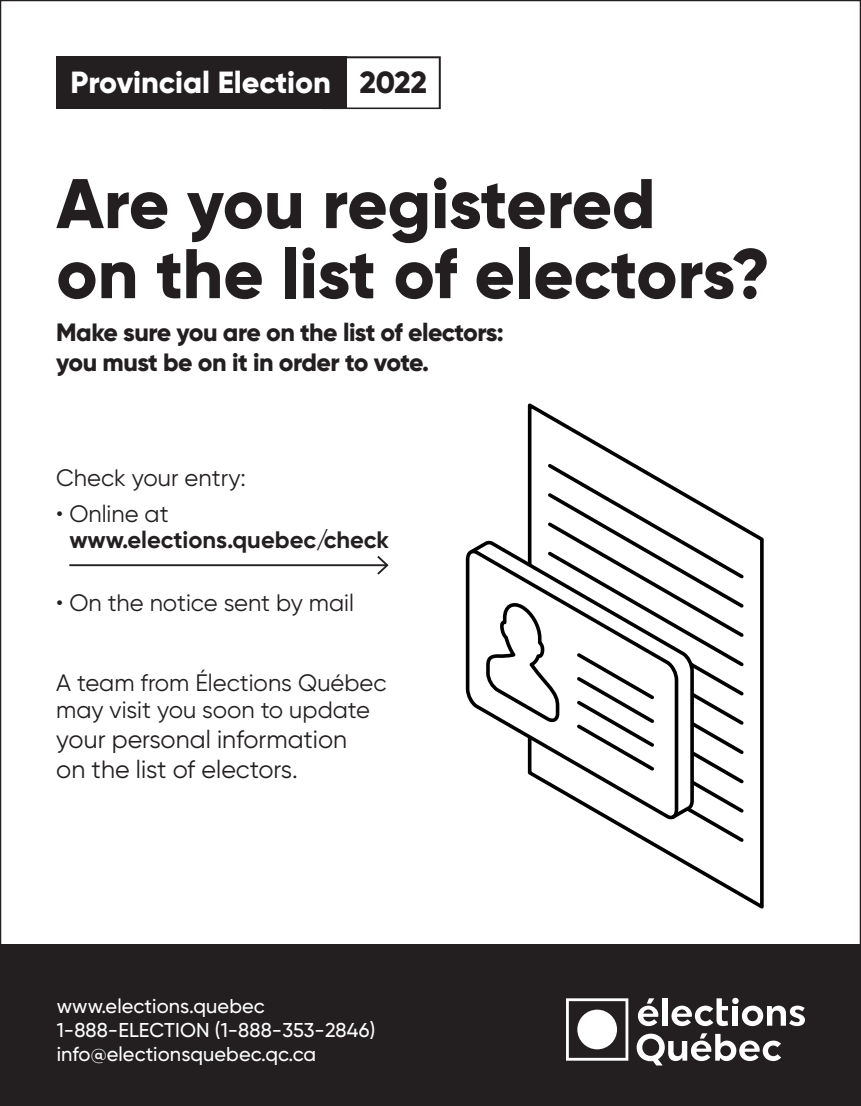
<style>
.page{position:relative;width:861px;height:1106px;background:#fff}
.page>*{position:absolute;margin:0;border:0;box-sizing:border-box;transform-origin:0 0}
.t1{font:800 70px/70px "Gilroy";letter-spacing:-.005em;color:#231f20}
.t2{font:800 30.5px "Gilroy";color:#fff}
.t3{font:800 25px/30px "Gilroy";letter-spacing:-.025em;color:#231f20}
.t4{font:25px/30px "Gilroy";color:#231f20}
.t5{font:23.75px/26.2px "Gilroy";color:#231f20}
.t6{font:700 23.75px "Gilroy";color:#231f20}
.t7{font:500 20px/24px "Gilroy";letter-spacing:.005em;color:#fff}
.s1{color:#231f20}
</style>
<div class="page">
<div style="left:0;top:944px;width:860px;height:161px;background:#231f20"></div>
<svg style="left:527px;top:403px;width:236px;height:505px"></svg>
<svg style="left:527px;top:460px;width:219px;height:384px"></svg>
<svg style="left:468px;top:537px;width:227px;height:283px"></svg>
<hr style="left:69px;top:564px;width:318px;height:2px;background:#231f20">
<svg style="left:375px;top:556px;width:14px;height:19px"></svg>
<svg style="left:347px;top:56px;width:93px;height:53px"></svg>
<div style="left:56px;top:56px;width:291px;height:53px;background:#231f20"></div>
<svg style="left:566px;top:998px;width:62px;height:62px"></svg>
<div style="left:577px;top:1009px;width:40px;height:40px;background:#fff;border-radius:50%"></div>
<div style="left:662px;top:998px;width:5px;height:27px;background:#fff"></div>
<svg style="left:671px;top:997px;width:133px;height:28px"></svg>
<svg style="left:637px;top:998px;width:21px;height:27px"></svg>
<svg style="left:636px;top:1033px;width:145px;height:32px"></svg>
<p class="t2" style="left:71px;top:63px;width:358px">Provincial Election <span class="s1">2022</span></p>
<h1 class="t1" style="left:56px;top:168px;width:715px">Are you registered<br>on the list of electors?</h1>
<p class="t3" style="left:56px;top:317px;width:449px">Make sure you are on the list of electors: you must be on it in order to vote.</p>
<p class="t5" style="left:56px;top:464px;width:191px">Check your entry:</p>
<p class="t5" style="left:56px;top:500px;width:114px">• Online at</p>
<p class="t6" style="left:69px;top:525px;width:321px">www.elections.quebec/check</p>
<p class="t5" style="left:56px;top:589px;width:299px">• On the notice sent by mail</p>
<p class="t5" style="left:56px;top:669px;width:332px">A team from Élections Québec may visit you soon to update</p>
<p class="t4" style="left:56px;top:723px;width:292px">your personal information on the list of electors.</p>
<p class="t7" style="left:57px;top:993px;width:320px">www.elections.quebec<br>1-888-ELECTION (1-888-353-2846) info@electionsquebec.qc.ca</p>
</div>
